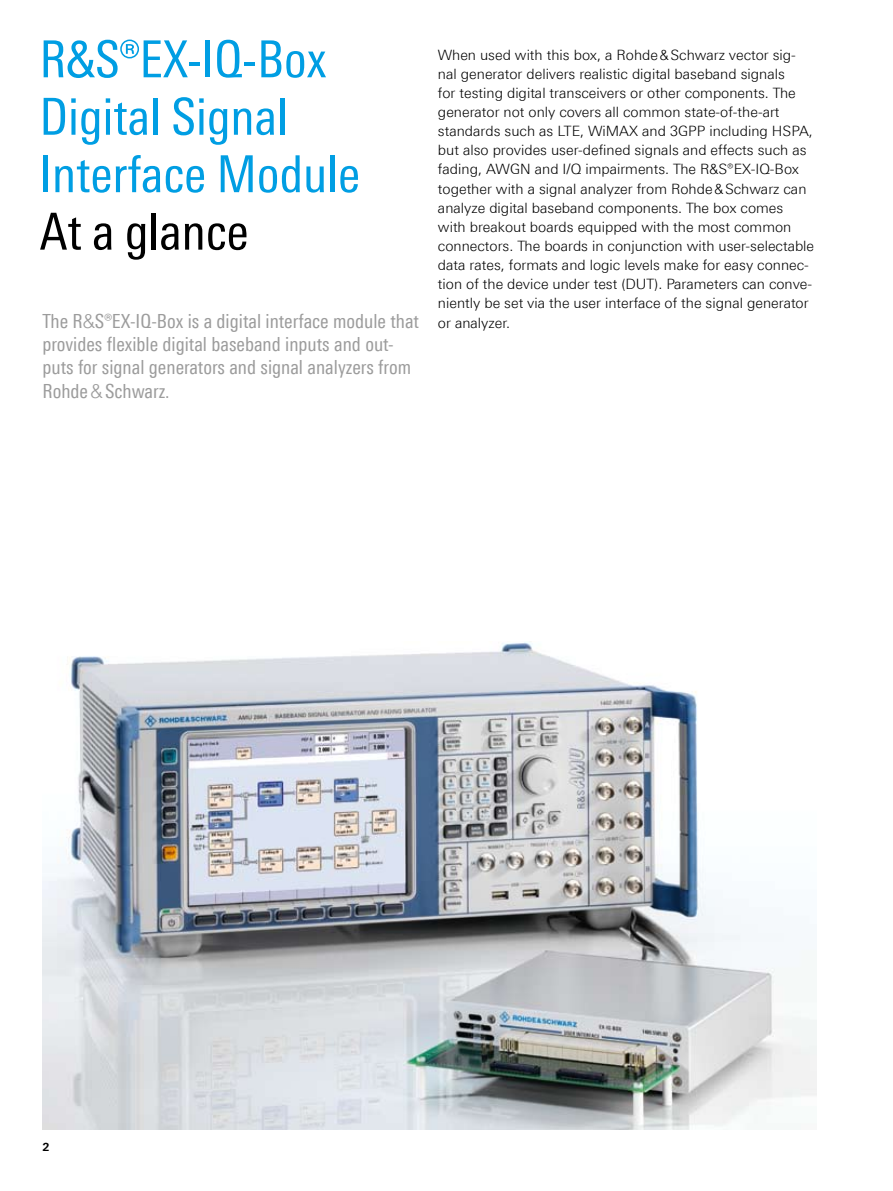
<style>
.page{position:relative;width:893px;height:1191px;background:#fff}
.page>*{position:absolute;margin:0;border:0;box-sizing:border-box;transform-origin:0 0}
.t1{font:51px/57.4px "Linotype Univers 420 Cn";color:#009ee3}
.t2{font:51px "Linotype Univers 420 Cn";color:#000}
.t3{font:19.5px/23.4px "Linotype Univers 420 Cn";color:#9c9c9c}
.t4{font:300 14.25px/19.2px "Linotype Univers 330";color:#000}
.t5{font:700 11.25px "Linotype Univers 630";color:#000}
.s1{font-family:"Linotype Univers 330";font-weight:300}
</style>
<div class="page">
<img style="left:43px;top:642px;width:773px;height:487px">
<h1 class="t1" style="left:40px;top:30px;width:322px">R&amp;S®EX-IQ-Box<br>Digital Signal<br>Interface Module</h1>
<h1 class="t2" style="left:40px;top:202px;width:211px">At a glance</h1>
<h2 class="t3" style="left:43px;top:309px;width:378px">The R<span class="s1">&amp;</span>S®EX-IQ-Box is a digital interface module that provides flexible digital baseband inputs and out&shy;puts for signal generators and signal analyzers from Rohde<span class="s1">&amp;</span>Schwarz.</h2>
<p class="t4" style="left:438px;top:45px;width:378px">When used with this box, a Rohde&amp;Schwarz vector sig&shy;nal generator delivers realistic digital baseband signals<br>for testing digital transceivers or other components. The generator not only covers all common state-of-the-art standards such as LTE, WiMAX and 3GPP including HSPA, but also provides user-defined signals and effects such as fading, AWGN and I/Q impairments. The R&amp;S®EX-IQ-Box together with a signal analyzer from Rohde&amp;Schwarz can analyze digital baseband components. The box comes with breakout boards equipped with the most common connectors. The boards in conjunction with user-selectable data rates, formats and logic levels make for easy connec&shy;tion of the device under test (DUT). Parameters can conve&shy;niently be set via the user interface of the signal generator or analyzer.</p>
<p class="t5" style="left:43px;top:1139px;width:9px">2</p>
</div>
